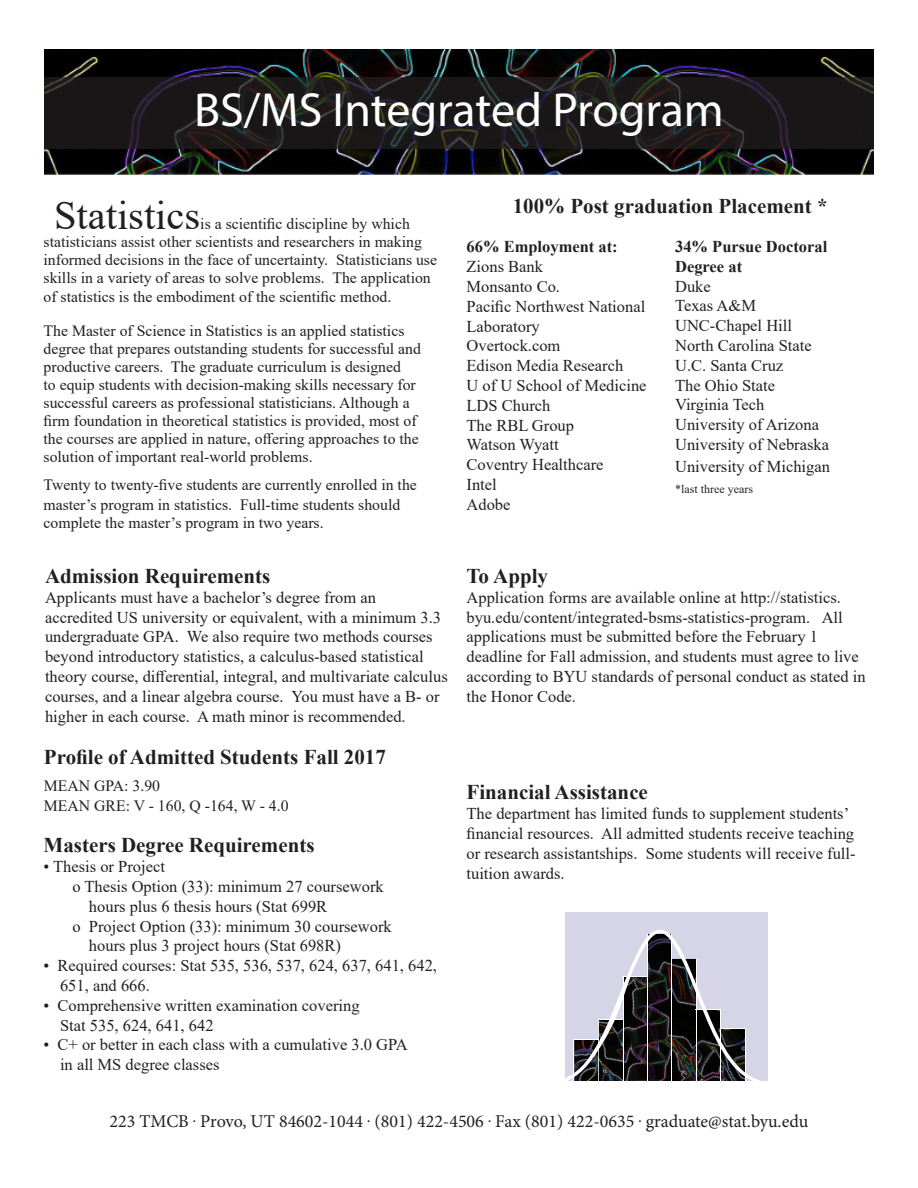
<style>
.page{position:relative;width:918px;height:1188px;background:#fff}
.page>*{position:absolute;margin:0;border:0;box-sizing:border-box;transform-origin:0 0}
.t1{font:48px "Myriad Pro";letter-spacing:-.005em;color:#fff}
.t2{font:40.5px "Times New Roman";color:#231f20}
.t3{font:700 21px "Times New Roman";color:#231f20}
.t4{font:18px "Minion Pro";color:#231f20}
.t5{font:16.5px/19.8px "Times New Roman";color:#231f20}
.t6{font:700 16.5px/19.8px "Times New Roman";color:#231f20}
.t7{font:15.75px/18.1px "Times New Roman";color:#231f20}
.t8{font:12px "Times New Roman";color:#231f20}
</style>
<div class="page">
<img style="left:44px;top:50px;width:830px;height:125px">
<svg style="left:44px;top:78px;width:830px;height:71px;background:#1d1a1b"></svg>
<div style="left:565px;top:912px;width:202px;height:177px;background:#d5d5e7"></div>
<svg style="left:565px;top:929px;width:203px;height:152px"></svg>
<div style="left:541px;top:1081px;width:235px;height:13px;background:#fff"></div>
<p class="t1" style="left:194px;top:80px;width:531px">BS/MS Integrated Program</p>
<p class="t2" style="left:54px;top:187px;width:148px">Statistics</p>
<p class="t7" style="left:44px;top:214px;width:395px;text-indent:157px">is a scientific discipline by which statisticians assist other scientists and researchers in making informed decisions in the face of uncertainty. Statisticians use skills in a variety of areas to solve problems. The application of statistics is the embodiment of the scientific method.</p>
<p class="t7" style="left:44px;top:321px;width:379px">The Master of Science in Statistics is an applied statistics degree that prepares outstanding students for successful and productive careers. The graduate curriculum is designed<br>to equip students with decision-making skills necessary for successful careers as professional statisticians. Although a firm foundation in theoretical statistics is provided, most of the courses are applied in nature, offering approaches to the solution of important real-world problems.</p>
<p class="t7" style="left:44px;top:475px;width:375px;line-height:19.5px">Twenty to twenty-five students are currently enrolled in the master’s program in statistics. Full-time students should</p>
<p class="t7" style="left:44px;top:513px;width:282px">complete the master’s program in two years.</p>
<p class="t3" style="left:45px;top:561px;width:227px">Admission Requirements</p>
<p class="t5" style="left:45px;top:587px;width:404px">Applicants must have a bachelor’s degree from an accredited US university or equivalent, with a minimum 3.3 undergraduate GPA. We also require two methods courses beyond introductory statistics, a calculus-based statistical theory course, differential, integral, and multivariate calculus courses, and a linear algebra course. You must have a B- or higher in each course. A math minor is recommended.</p>
<p class="t3" style="left:44px;top:742px;width:344px">Profile of Admitted Students Fall 2017</p>
<p class="t7" style="left:44px;top:776px;width:118px">MEAN GPA: 3.90</p>
<p class="t7" style="left:44px;top:796px;width:246px">MEAN GRE: V - 160, Q -164, W - 4.0</p>
<p class="t3" style="left:44px;top:830px;width:272px">Masters Degree Requirements</p>
<p class="t5" style="left:44px;top:856px;width:123px">• Thesis or Project</p>
<p class="t5" style="left:72px;top:876px;width:313px">o Thesis Option (33): minimum 27 coursework</p>
<p class="t5" style="left:89px;top:896px;width:240px">hours plus 6 thesis hours (Stat 699R</p>
<p class="t5" style="left:72px;top:916px;width:321px">o Project Option (33): minimum 30 coursework</p>
<p class="t5" style="left:89px;top:935px;width:254px">hours plus 3 project hours (Stat 698R)</p>
<p class="t5" style="left:60px;top:955px;width:379px;text-indent:-16px">• Required courses: Stat 535, 536, 537, 624, 637, 641, 642,<br>651, and 666.</p>
<p class="t5" style="left:44px;top:995px;width:318px">• Comprehensive written examination covering</p>
<p class="t5" style="left:60px;top:1015px;width:155px">Stat 535, 624, 641, 642</p>
<p class="t5" style="left:44px;top:1034px;width:366px">• C+ or better in each class with a cumulative 3.0 GPA</p>
<p class="t5" style="left:60px;top:1054px;width:161px">in all MS degree classes</p>
<p class="t3" style="left:513px;top:191px;width:316px">100% Post graduation Placement *</p>
<p class="t6" style="left:467px;top:236px;width:153px">66% Employment at:</p>
<p class="t5" style="left:467px;top:256px;width:78px">Zions Bank</p>
<p class="t5" style="left:467px;top:276px;width:95px">Monsanto Co.</p>
<p class="t5" style="left:467px;top:296px;width:180px">Pacific Northwest National<br>Laboratory</p>
<p class="t5" style="left:467px;top:335px;width:95px">Overtock.com</p>
<p class="t5" style="left:467px;top:355px;width:158px">Edison Media Research</p>
<p class="t5" style="left:467px;top:375px;width:182px">U of U School of Medicine</p>
<p class="t5" style="left:467px;top:395px;width:85px">LDS Church</p>
<p class="t5" style="left:467px;top:415px;width:109px">The RBL Group</p>
<p class="t5" style="left:467px;top:434px;width:94px">Watson Wyatt</p>
<p class="t5" style="left:467px;top:454px;width:138px">Coventry Healthcare</p>
<p class="t5" style="left:467px;top:474px;width:32px">Intel</p>
<p class="t5" style="left:467px;top:494px;width:45px">Adobe</p>
<p class="t6" style="left:675px;top:236px;width:154px">34% Pursue Doctoral<br>Degree at</p>
<p class="t5" style="left:675px;top:276px;width:37px">Duke</p>
<p class="t5" style="left:675px;top:296px;width:82px">Texas A&amp;M</p>
<p class="t5" style="left:675px;top:315px;width:118px">UNC-Chapel Hill</p>
<p class="t5" style="left:675px;top:335px;width:138px">North Carolina State</p>
<p class="t5" style="left:675px;top:355px;width:110px">U.C. Santa Cruz</p>
<p class="t5" style="left:675px;top:375px;width:101px">The Ohio State</p>
<p class="t5" style="left:675px;top:395px;width:91px">Virginia Tech</p>
<p class="t5" style="left:675px;top:414px;width:145px">University of Arizona</p>
<p class="t5" style="left:675px;top:434px;width:155px">University of Nebraska</p>
<p class="t5" style="left:675px;top:456px;width:156px">University of Michigan</p>
<p class="t8" style="left:675px;top:481px;width:79px">*last three years</p>
<p class="t3" style="left:467px;top:561px;width:83px">To Apply</p>
<p class="t5" style="left:467px;top:587px;width:401px">Application forms are available online at http://statistics. byu.edu/content/integrated-bsms-statistics-program. All applications must be submitted before the February 1 deadline for Fall admission, and students must agree to live according to BYU standards of personal conduct as stated in the Honor Code.</p>
<p class="t3" style="left:467px;top:777px;width:183px">Financial Assistance</p>
<p class="t5" style="left:467px;top:803px;width:391px">The department has limited funds to supplement students’ financial resources. All admitted students receive teaching or research assistantships. Some students will receive full&shy;tuition awards.</p>
<p class="t4" style="left:109px;top:1109px;width:700px">223 TMCB . Provo, UT 84602-1044 . (801) 422-4506 . Fax (801) 422-0635 . graduate@stat.byu.edu</p>
</div>
